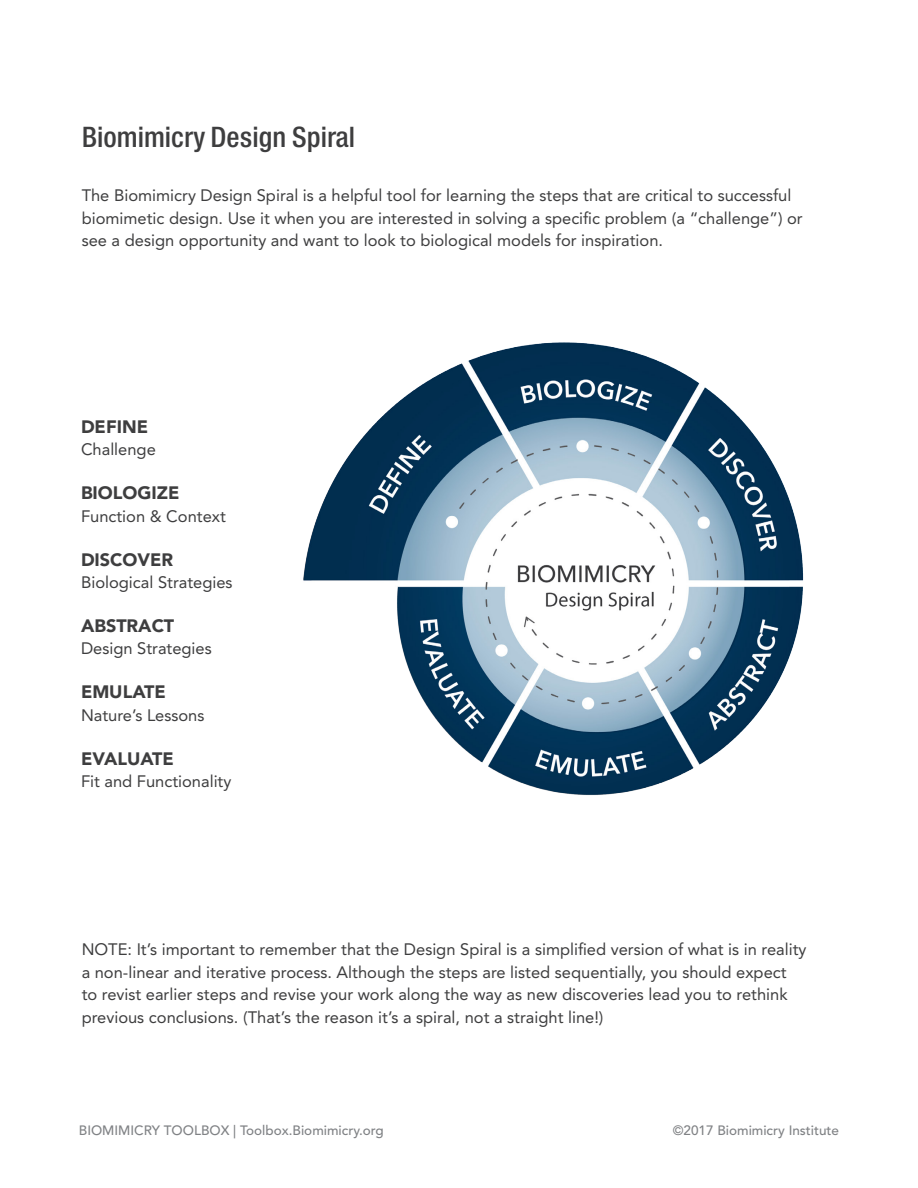
<style>
.page{position:relative;width:918px;height:1188px;background:#fff}
.page>*{position:absolute;margin:0;border:0;box-sizing:border-box;transform-origin:0 0}
.t1{font:27px "Europa Gro Nr 2 SB Med Con";color:#3e3e3f}
.t2{font:900 18px "Avenir";color:#3e3e3f}
.t3{font:16.5px/22.5px "Avenir LT Std";color:#3e3e3f}
.t4{font:500 13.5px "Avenir LT Std";color:#808285}
</style>
<div class="page">
<img style="left:303px;top:342px;width:501px;height:453px">
<p class="t1" style="left:82px;top:121px;width:275px">Biomimicry Design Spiral</p>
<p class="t3" style="left:82px;top:185px;width:723px">The Biomimicry Design Spiral is a helpful tool for learning the steps that are critical to successful biomimetic design. Use it when you are interested in solving a specific problem (a “challenge”) or see a design opportunity and want to look to biological models for inspiration.</p>
<p class="t2" style="left:81px;top:411px;width:69px">DEFINE</p>
<p class="t3" style="left:81px;top:438px;width:76px">Challenge</p>
<p class="t2" style="left:81px;top:478px;width:100px">BIOLOGIZE</p>
<p class="t3" style="left:81px;top:505px;width:146px">Function &amp; Context</p>
<p class="t2" style="left:81px;top:544px;width:94px">DISCOVER</p>
<p class="t3" style="left:81px;top:572px;width:153px">Biological Strategies</p>
<p class="t2" style="left:81px;top:610px;width:95px">ABSTRACT</p>
<p class="t3" style="left:81px;top:637px;width:132px">Design Strategies</p>
<p class="t2" style="left:81px;top:677px;width:86px">EMULATE</p>
<p class="t3" style="left:81px;top:704px;width:125px">Nature’s Lessons</p>
<p class="t2" style="left:81px;top:743px;width:94px">EVALUATE</p>
<p class="t3" style="left:81px;top:770px;width:152px">Fit and Functionality</p>
<p class="t3" style="left:82px;top:938px;width:726px">NOTE: It’s important to remember that the Design Spiral is a simplified version of what is in reality a non-linear and iterative process. Although the steps are listed sequentially, you should expect<br>to revist earlier steps and revise your work along the way as new discoveries lead you to rethink previous conclusions. (That’s the reason it’s a spiral, not a straight line!)</p>
<p class="t4" style="left:79px;top:1122px;width:307px">BIOMIMICRY TOOLBOX | Toolbox.Biomimicry.org</p>
<p class="t4" style="left:673px;top:1122px;width:168px">©2017 Biomimicry Institute</p>
</div>
